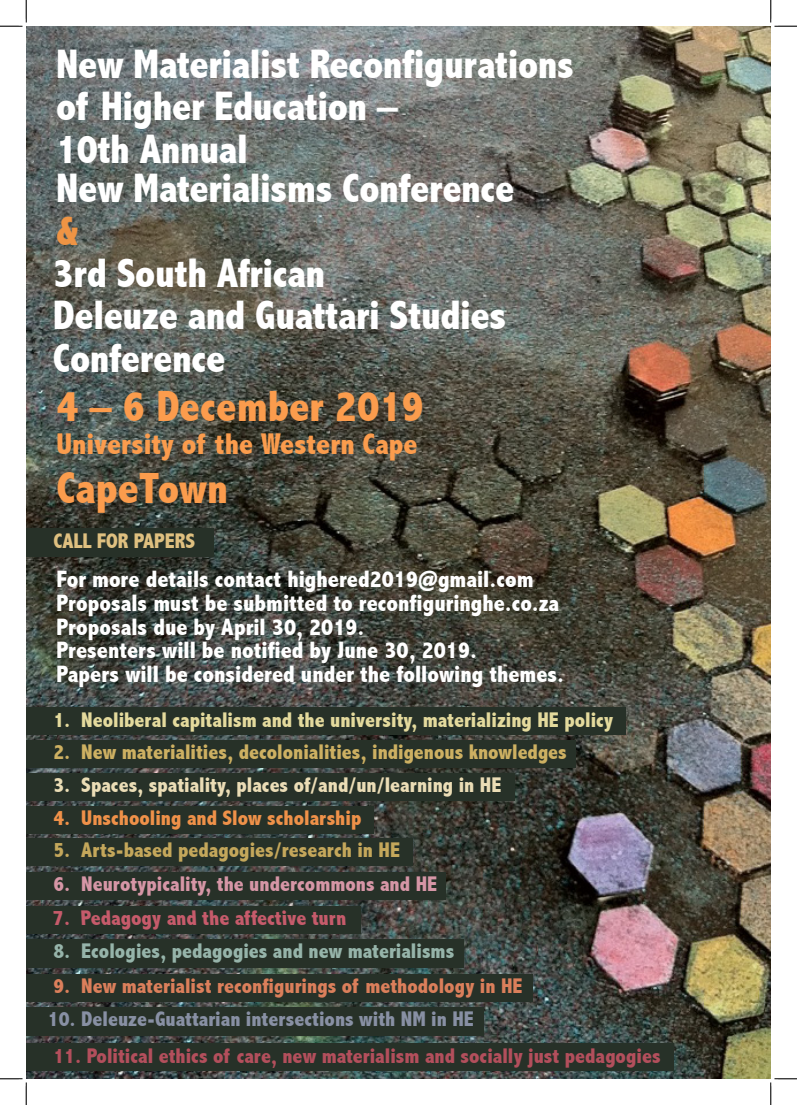
<style>
.page{position:relative;width:797px;height:1105px;background:#fff}
.page>*{position:absolute;margin:0;border:0;box-sizing:border-box;transform-origin:0 0}
.t1{font:800 condensed 45px "Abadi";color:#fb9c4d}
.t2{font:800 condensed 43.75px "Abadi";color:#fb9c4d}
.t3{font:800 condensed 41.25px/42.5px "Abadi";letter-spacing:-.01em;color:#fff}
.t4{font:800 condensed 41.25px "Abadi";color:#ef9444}
.t5{font:800 condensed 30px "Abadi";color:#fb9c4d}
.t6{font:800 condensed 23.75px "Abadi";color:#fff}
.t7{font:800 condensed 21.25px "Abadi";color:#b34f5c}
.t8{font:800 condensed 21.25px "Abadi";color:#e4da9d}
.t9{font:800 condensed 21.25px "Abadi";color:#cdb062}
.t10{font:800 condensed 21.25px "Abadi";color:#ebddb6}
.t11{font:800 condensed 21.25px "Abadi";color:#db7f5b}
.t12{font:800 condensed 21.25px "Abadi";color:#8890a4}
.t13{font:800 condensed 21.25px "Abadi";color:#96b4aa}
.t14{font:800 condensed 21.25px "Abadi";color:#d696a6}
.t15{font:800 condensed 21.25px "Abadi";color:#c4a75b}
.t16{font:800 condensed 21.25px "Abadi";color:#ef9149}
.t17{font:800 condensed 21.25px "Abadi";color:#c65b6b}
.t18{font:800 condensed 21.25px "Abadi";color:#dfc080}
.s1{font-size:43.75px}
</style>
<div class="page">
<img style="left:26px;top:26px;width:744px;height:1053px">
<div style="left:26px;top:974px;width:507px;height:27px;background:#273128"></div>
<div style="left:26px;top:940px;width:437px;height:28px;background:#273128"></div>
<div style="left:26px;top:707px;width:599px;height:27px;background:#273128"></div>
<div style="left:26px;top:907px;width:335px;height:27px;background:#273128"></div>
<div style="left:26px;top:806px;width:347px;height:27px;background:#273128"></div>
<div style="left:26px;top:740px;width:549px;height:27px;background:#273128"></div>
<div style="left:26px;top:773px;width:488px;height:27px;background:#273128"></div>
<div style="left:26px;top:872px;width:420px;height:27px;background:#273128"></div>
<div style="left:26px;top:1007px;width:457px;height:29px;background:#273128"></div>
<div style="left:26px;top:839px;width:386px;height:27px;background:#273128"></div>
<div style="left:26px;top:529px;width:188px;height:28px;background:#273128"></div>
<div style="left:26px;top:1043px;width:647px;height:27px;background:#273128"></div>
<svg style="left:0;top:0;width:27px;height:27px"></svg>
<svg style="left:0;top:1078px;width:27px;height:27px"></svg>
<svg style="left:770px;top:0;width:27px;height:27px"></svg>
<svg style="left:770px;top:1078px;width:27px;height:27px"></svg>
<p class="t3" style="left:56px;top:43px;width:519px">New Materialist Reconfigurations of Higher Education –<br>10th Annual</p>
<p class="t3" style="left:56px;top:166px;width:460px">New Materialisms Conference</p>
<p class="t4" style="left:56px;top:207px;width:24px">&amp;</p>
<p class="t3" style="left:53px;top:251px;width:455px">3rd South African<br>Deleuze and Guattari Studies</p>
<p class="t3" style="left:53px;top:336px;width:174px">Conference</p>
<p class="t2" style="left:56px;top:381px;width:369px">4 – 6 December 2019</p>
<p class="t5" style="left:56px;top:427px;width:363px">University of the Western Cape</p>
<p class="t1" style="left:56px;top:462px;width:173px">Cape<span class="s1">Town</span></p>
<p class="t18" style="left:53px;top:529px;width:143px">CALL FOR PAPERS</p>
<p class="t6" style="left:56px;top:565px;width:478px">For more details contact highered2019@gmail.com</p>
<p class="t6" style="left:56px;top:589px;width:504px">Proposals must be submitted to reconfiguringhe.co.za</p>
<p class="t6" style="left:56px;top:613px;width:309px">Proposals due by April 30, 2019.</p>
<p class="t6" style="left:56px;top:637px;width:422px">Presenters will be notified by June 30, 2019.</p>
<p class="t6" style="left:56px;top:660px;width:509px">Papers will be considered under the following themes.</p>
<p class="t8" style="left:53px;top:707px;width:561px">1. Neoliberal capitalism and the university, materializing HE policy</p>
<p class="t9" style="left:53px;top:739px;width:515px">2. New materialities, decolonialities, indigenous knowledges</p>
<p class="t10" style="left:53px;top:772px;width:449px">3. Spaces, spatiality, places of/and/un/learning in HE</p>
<p class="t16" style="left:53px;top:805px;width:309px">4. Unschooling and Slow scholarship</p>
<p class="t15" style="left:53px;top:838px;width:348px">5. Arts-based pedagogies/research in HE</p>
<p class="t14" style="left:53px;top:871px;width:385px">6. Neurotypicality, the undercommons and HE</p>
<p class="t17" style="left:53px;top:906px;width:296px">7. Pedagogy and the affective turn</p>
<p class="t13" style="left:53px;top:939px;width:402px">8. Ecologies, pedagogies and new materialisms</p>
<p class="t11" style="left:53px;top:973px;width:471px">9. New materialist reconfigurings of methodology in HE</p>
<p class="t12" style="left:48px;top:1006px;width:427px">10. Deleuze-Guattarian intersections with NM in HE</p>
<p class="t7" style="left:53px;top:1043px;width:608px">11. Political ethics of care, new materialism and socially just pedagogies</p>
</div>
